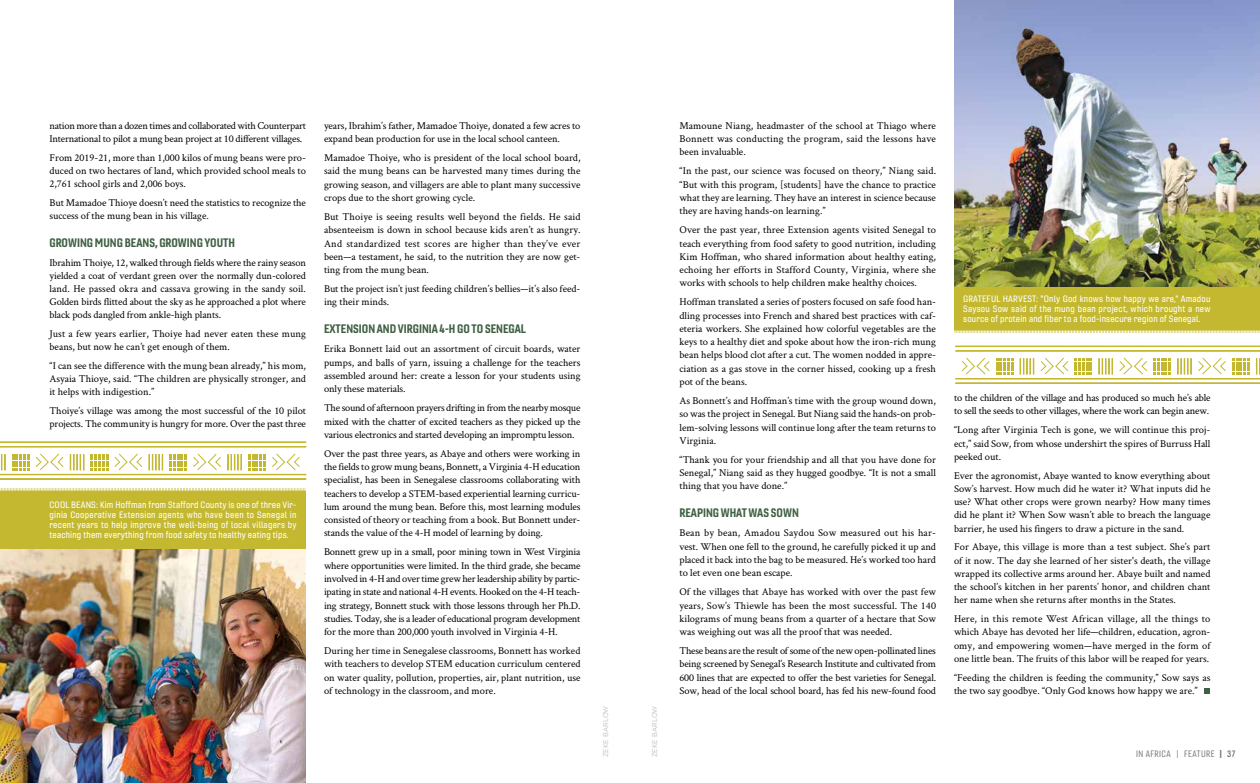
<style>
.page{position:relative;width:1260px;height:783px;background:#fff}
.page>*{position:absolute;margin:0;border:0;box-sizing:border-box;transform-origin:0 0}
.t1{font:12px "Gineso Con Bol";color:#3f6043}
.t2{font:10.5px/13.3px "Crimson Text";color:#000;text-align:justify}
.t3{font:10.5px/13.1px "Crimson Text";letter-spacing:-.02em;color:#000}
.t4{font:9px/10px "Gineso Nor Med";letter-spacing:.02em;color:#fff;text-align:justify}
.t5{font:9px "Gineso Con Reg";letter-spacing:.05em;color:#76777b}
.t6{font:7px "Acherus Grotesque";letter-spacing:.02em;color:#bebec0}
.s1{font-size:8px}
.s2{font-family:"Gineso Con Bla";font-size:8px}
.s3{font-family:"Gineso Con Dem"}
</style>
<div class="page">
<svg style="left:1204px;top:688px;width:6px;height:6px"></svg>
<img style="left:0;top:549px;width:306px;height:234px">
<img style="left:954px;top:0;width:306px;height:288px">
<svg style="left:0;top:441px;width:306px;height:39px"></svg>
<div style="left:0;top:488px;width:306px;height:61px;background:#c4b830"></div>
<svg style="left:0;top:488px;width:306px;height:3px"></svg>
<svg style="left:955px;top:345px;width:305px;height:39px"></svg>
<div style="left:954px;top:288px;width:306px;height:45px;background:#c4b830"></div>
<svg style="left:954px;top:330px;width:306px;height:3px"></svg>
<p class="t3" style="left:50px;top:119px;width:258px">nation more than a dozen times and collaborated with Counterpart<br>International to pilot a mung bean project at 10 different villages.</p>
<p class="t2" style="left:50px;top:150px;width:258px">From 2019-21, more than 1,000 kilos of mung beans were pro&shy;duced on two hectares of land, which provided school meals to 2,761 school girls and 2,006 boys.</p>
<p class="t2" style="left:50px;top:196px;width:258px">But Mamadoe Thioye doesn’t need the statistics to recognize the success of the mung bean in his village.</p>
<p class="t1" style="left:50px;top:235px;width:187px">GROWING MUNG BEANS, GROWING YOUTH</p>
<p class="t2" style="left:50px;top:255px;width:258px">Ibrahim Thoiye, 12, walked through fields where the rainy season yielded a coat of verdant green over the normally dun-colored land. He passed okra and cassava growing in the sandy soil.<br>Golden birds flitted about the sky as he approached a plot where black pods dangled from ankle-high plants.</p>
<p class="t2" style="left:50px;top:326px;width:258px">Just a few years earlier, Thoiye had never eaten these mung beans, but now he can’t get enough of them.</p>
<p class="t2" style="left:50px;top:358px;width:258px">“I can see the difference with the mung bean already,” his mom, Asyaia Thioye, said. “The children are physically stronger, and it helps with indigestion.”</p>
<p class="t2" style="left:50px;top:403px;width:258px">Thoiye’s village was among the most successful of the 10 pilot projects. The community is hungry for more. Over the past three</p>
<p class="t4" style="left:50px;top:500px;width:249px">COOL BEANS: Kim Hoffman from Stafford County is one of three Vir&shy;ginia Cooperative Extension agents who have been to Senegal in recent years to help improve the well-being of local villagers by teaching them everything from food safety to healthy eating tips.</p>
<p class="t2" style="left:324px;top:118px;width:258px">years, Ibrahim’s father, Mamadoe Thoiye, donated a few acres to expand bean production for use in the local school canteen.</p>
<p class="t2" style="left:324px;top:151px;width:258px">Mamadoe Thoiye, who is president of the local school board, said the mung beans can be harvested many times during the growing season, and villagers are able to plant many successive crops due to the short growing cycle.</p>
<p class="t2" style="left:324px;top:210px;width:258px">But Thoiye is seeing results well beyond the fields. He said absenteeism is down in school because kids aren’t as hungry.<br>And standardized test scores are higher than they’ve ever been—a testament, he said, to the nutrition they are now get&shy;ting from the mung bean.</p>
<p class="t2" style="left:324px;top:282px;width:258px">But the project isn’t just feeding children’s bellies—it’s also feed&shy;ing their minds.</p>
<p class="t1" style="left:324px;top:321px;width:204px">EXTENSION AND VIRGINIA 4-H GO TO SENEGAL</p>
<p class="t2" style="left:324px;top:342px;width:258px">Erika Bonnett laid out an assortment of circuit boards, water pumps, and balls of yarn, issuing a challenge for the teachers assembled around her: create a lesson for your students using only these materials.</p>
<p class="t2" style="left:324px;top:401px;width:258px">The sound of afternoon prayers drifting in from the nearby mosque mixed with the chatter of excited teachers as they picked up the various electronics and started developing an impromptu lesson.</p>
<p class="t2" style="left:324px;top:446px;width:258px">Over the past three years, as Abaye and others were working in the fields to grow mung beans, Bonnett, a Virginia 4-H education specialist, has been in Senegalese classrooms collaborating with teachers to develop a STEM-based experiential learning curricu&shy;lum around the mung bean. Before this, most learning modules consisted of theory or teaching from a book. But Bonnett under&shy;stands the value of the 4-H model of learning by doing.</p>
<p class="t2" style="left:324px;top:545px;width:258px">Bonnett grew up in a small, poor mining town in West Virginia where opportunities were limited. In the third grade, she became involved in 4-H and over time grew her leadership ability by partic&shy;ipating in state and national 4-H events. Hooked on the 4-H teach&shy;ing strategy, Bonnett stuck with those lessons through her Ph.D. studies. Today, she is a leader of educational program development for the more than 200,000 youth involved in Virginia 4-H.</p>
<p class="t2" style="left:324px;top:644px;width:258px">During her time in Senegalese classrooms, Bonnett has worked with teachers to develop STEM education curriculum centered on water quality, pollution, properties, air, plant nutrition, use of technology in the classroom, and more.</p>
<p class="t6" style="left:600px;top:757px;width:53px;rotate:-90deg">ZEKE BARLOW</p>
<p class="t6" style="left:649px;top:757px;width:53px;rotate:-90deg">ZEKE BARLOW</p>
<p class="t2" style="left:680px;top:118px;width:258px">Mamoune Niang, headmaster of the school at Thiago where Bonnett was conducting the program, said the lessons have been invaluable.</p>
<p class="t2" style="left:680px;top:164px;width:258px">“In the past, our science was focused on theory,” Niang said. “But with this program, [students] have the chance to practice what they are learning. They have an interest in science because they are having hands-on learning.”</p>
<p class="t2" style="left:680px;top:223px;width:258px">Over the past year, three Extension agents visited Senegal to teach everything from food safety to good nutrition, including Kim Hoffman, who shared information about healthy eating, echoing her efforts in Stafford County, Virginia, where she works with schools to help children make healthy choices.</p>
<p class="t2" style="left:680px;top:295px;width:258px">Hoffman translated a series of posters focused on safe food han&shy;dling processes into French and shared best practices with caf&shy;eteria workers. She explained how colorful vegetables are the keys to a healthy diet and spoke about how the iron-rich mung bean helps blood clot after a cut. The women nodded in appre&shy;ciation as a gas stove in the corner hissed, cooking up a fresh pot of the beans.</p>
<p class="t2" style="left:680px;top:394px;width:258px">As Bonnett’s and Hoffman’s time with the group wound down, so was the project in Senegal. But Niang said the hands-on prob&shy;lem-solving lessons will continue long after the team returns to Virginia.</p>
<p class="t2" style="left:680px;top:452px;width:258px">“Thank you for your friendship and all that you have done for Senegal,” Niang said as they hugged goodbye. “It is not a small thing that you have done.”</p>
<p class="t1" style="left:680px;top:505px;width:121px">REAPING WHAT WAS SOWN</p>
<p class="t2" style="left:680px;top:526px;width:258px">Bean by bean, Amadou Saydou Sow measured out his har&shy;vest. When one fell to the ground, he carefully picked it up and placed it back into the bag to be measured. He’s worked too hard to let even one bean escape.</p>
<p class="t2" style="left:680px;top:585px;width:258px">Of the villages that Abaye has worked with over the past few years, Sow’s Thiewle has been the most successful. The 140 kilograms of mung beans from a quarter of a hectare that Sow was weighing out was all the proof that was needed.</p>
<p class="t2" style="left:680px;top:644px;width:258px">These beans are the result of some of the new open-pollinated lines being screened by Senegal’s Research Institute and cultivated from 600 lines that are expected to offer the best varieties for Senegal.<br>Sow, head of the local school board, has fed his new-found food</p>
<p class="t4" style="left:963px;top:294px;width:249px">GRATEFUL HARVEST: "Only God knows how happy we are," Amadou Saysou Sow said of the mung bean project, which brought a new source of protein and fiber to a food-insecure region of Senegal.</p>
<p class="t3" style="left:954px;top:391px;width:258px">to the children of the village and has produced so much he’s able to sell the seeds to other villages, where the work can begin anew.</p>
<p class="t2" style="left:954px;top:423px;width:258px">“Long after Virginia Tech is gone, we will continue this proj&shy;ect,” said Sow, from whose undershirt the spires of Burruss Hall peeked out.</p>
<p class="t2" style="left:954px;top:468px;width:258px">Ever the agronomist, Abaye wanted to know everything about Sow’s harvest. How much did he water it? What inputs did he use? What other crops were grown nearby? How many times did he plant it? When Sow wasn’t able to breach the language barrier, he used his fingers to draw a picture in the sand.</p>
<p class="t2" style="left:954px;top:540px;width:258px">For Abaye, this village is more than a test subject. She’s part of it now. The day she learned of her sister's death, the village wrapped its collective arms around her. Abaye built and named the school’s kitchen in her parents’ honor, and children chant her name when she returns after months in the States.</p>
<p class="t2" style="left:954px;top:612px;width:258px">Here, in this remote West African village, all the things to which Abaye has devoted her life—children, education, agron&shy;omy, and empowering women—have merged in the form of one little bean. The fruits of this labor will be reaped for years.</p>
<p class="t2" style="left:954px;top:670px;width:258px">“Feeding the children is feeding the community,” Sow says as the two say goodbye. “Only God knows how happy we are.”</p>
<p class="t5" style="left:1136px;top:748px;width:101px">IN AFRICA <span class="s1">|</span> FEATURE <span class="s2">|</span> <span class="s3">37</span></p>
</div>
